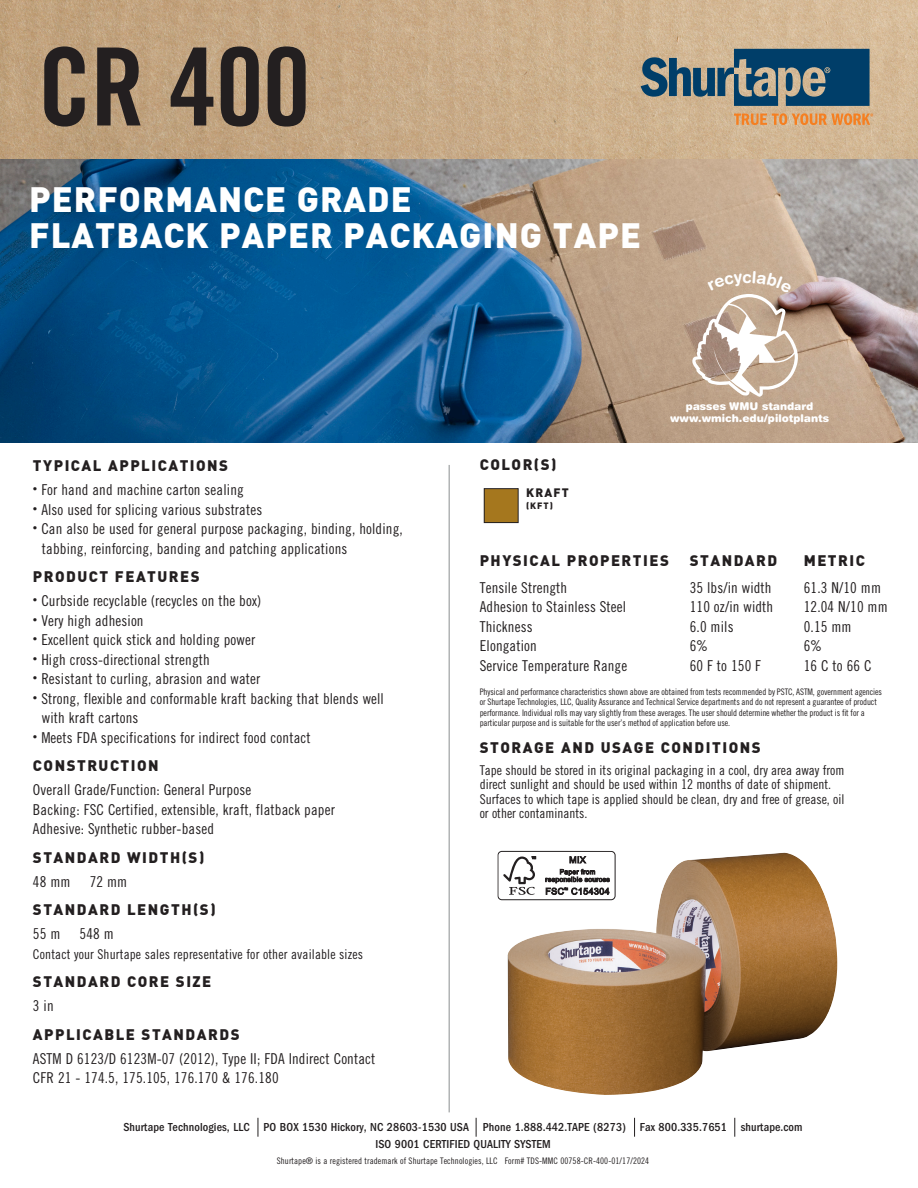
<style>
.page{position:relative;width:918px;height:1188px;background:#fff}
.page>*{position:absolute;margin:0;border:0;box-sizing:border-box;transform-origin:0 0}
.t1{font:108px "Trade Gothic LT Std Bd Cn 20";color:#231f20}
.t2{font:900 34.5px/36px "DIN";letter-spacing:.03em;color:#fff}
.t3{font:700 16.65px "Helvetica Rounded LT Std";color:#fff}
.t4{font:15px/19.5px "Trade Gothic LT Std Cn 18";letter-spacing:.01em;color:#231f20}
.t5{font:900 15px "DIN";letter-spacing:.1em;color:#231f20}
.t6{font:13.5px/14.2px "Trade Gothic LT Std Cn 18";color:#231f20}
.t7{font:500 condensed 12px "ITC Franklin Gothic Std";letter-spacing:.01em;color:#231f20}
.t8{font:900 12px "DIN";letter-spacing:.1em;color:#231f20}
.t9{font:900 10.65px/12.8px "Helvetica Rounded LT Std";color:#fff;text-align:center}
.t10{font:9px/10.5px "Trade Gothic LT Std Cn 18";letter-spacing:-.01em;color:#231f20}
.t11{font:9px "Trade Gothic LT Std Cn 18";letter-spacing:.01em;color:#231f20}
.t12{font:900 9px "DIN";color:#231f20}
</style>
<div class="page">
<img style="left:0;top:0;width:918px;height:443px">
<hr style="left:449px;top:465px;width:1px;height:647px;background:#8b8e90">
<img style="left:508px;top:853px;width:329px;height:242px">
<svg style="left:476px;top:1118px;width:1px;height:19px"></svg>
<svg style="left:258px;top:1118px;width:1px;height:19px"></svg>
<svg style="left:634px;top:1118px;width:1px;height:19px"></svg>
<svg style="left:734px;top:1118px;width:1px;height:19px"></svg>
<svg style="left:497px;top:851px;width:119px;height:50px"></svg>
<img style="left:630px;top:37px;width:250px;height:93px">
<img style="left:483px;top:488px;width:36px;height:36px">
<svg style="left:692px;top:271px;width:106px;height:126px"></svg>
<h1 class="t1" style="left:38px;top:21px;width:274px">CR 400</h1>
<h2 class="t2" style="left:29px;top:180px;width:613px">PERFORMANCE GRADE<br>FLATBACK PAPER PACKAGING TAPE</h2>
<p class="t3" style="left:743px;top:267px;width:10px">c</p>
<p class="t9" style="left:670px;top:399px;width:160px">passes WMU standard www.wmich.edu/pilotplants</p>
<h3 class="t5" style="left:33px;top:456px;width:197px">TYPICAL APPLICATIONS</h3>
<p class="t4" style="left:33px;top:480px;width:212px"><sup>•</sup> For hand and machine carton sealing</p>
<p class="t4" style="left:33px;top:500px;width:231px"><sup>•</sup> Also used for splicing various substrates</p>
<p class="t4" style="left:42px;top:519px;width:362px;text-indent:-9px"><sup>•</sup> Can also be used for general purpose packaging, binding, holding, tabbing, reinforcing, banding and patching applications</p>
<h3 class="t5" style="left:33px;top:567px;width:168px">PRODUCT FEATURES</h3>
<p class="t4" style="left:33px;top:591px;width:230px"><sup>•</sup> Curbside recyclable (recycles on the box)</p>
<p class="t4" style="left:33px;top:611px;width:112px"><sup>•</sup> Very high adhesion</p>
<p class="t4" style="left:33px;top:630px;width:224px"><sup>•</sup> Excellent quick stick and holding power</p>
<p class="t4" style="left:33px;top:650px;width:178px"><sup>•</sup> High cross-directional strength</p>
<p class="t4" style="left:33px;top:669px;width:229px"><sup>•</sup> Resistant to curling, abrasion and water</p>
<p class="t4" style="left:42px;top:689px;width:344px;text-indent:-9px"><sup>•</sup> Strong, flexible and conformable kraft backing that blends well with kraft cartons</p>
<p class="t4" style="left:33px;top:728px;width:279px"><sup>•</sup> Meets FDA specifications for indirect food contact</p>
<h3 class="t5" style="left:33px;top:756px;width:127px">CONSTRUCTION</h3>
<p class="t4" style="left:33px;top:780px;width:220px">Overall Grade/Function: General Purpose</p>
<p class="t4" style="left:33px;top:800px;width:303px">Backing: FSC Certified, extensible, kraft, flatback paper</p>
<p class="t4" style="left:33px;top:819px;width:183px">Adhesive: Synthetic rubber-based</p>
<h3 class="t5" style="left:33px;top:848px;width:173px">STANDARD WIDTH(S)</h3>
<p class="t4" style="left:33px;top:872px;width:39px">48 mm</p>
<p class="t4" style="left:90px;top:872px;width:39px">72 mm</p>
<h3 class="t5" style="left:33px;top:900px;width:184px">STANDARD LENGTH(S)</h3>
<p class="t4" style="left:33px;top:924px;width:29px">55 m</p>
<p class="t4" style="left:80px;top:924px;width:36px">548 m</p>
<p class="t6" style="left:33px;top:947px;width:332px">Contact your Shurtape sales representative for other available sizes</p>
<h3 class="t5" style="left:33px;top:972px;width:180px">STANDARD CORE SIZE</h3>
<p class="t4" style="left:33px;top:996px;width:22px">3 in</p>
<h3 class="t5" style="left:33px;top:1025px;width:208px">APPLICABLE STANDARDS</h3>
<p class="t4" style="left:33px;top:1049px;width:344px">ASTM D 6123/D 6123M-07 (2012), Type II; FDA Indirect Contact<br>CFR 21 - 174.5, 175.105, 176.170 &amp; 176.180</p>
<h3 class="t5" style="left:480px;top:455px;width:78px">COLOR(S)</h3>
<p class="t8" style="left:526px;top:484px;width:44px">KRAFT</p>
<p class="t12" style="left:526px;top:499px;width:28px">(KFT)</p>
<p class="t5" style="left:480px;top:550px;width:191px">PHYSICAL PROPERTIES</p>
<p class="t5" style="left:690px;top:550px;width:89px">STANDARD</p>
<p class="t5" style="left:804px;top:550px;width:63px">METRIC</p>
<p class="t4" style="left:480px;top:578px;width:89px">Tensile Strength</p>
<p class="t4" style="left:690px;top:578px;width:83px">35 lbs/in width</p>
<p class="t4" style="left:804px;top:578px;width:79px">61.3 N/10 mm</p>
<p class="t4" style="left:480px;top:597px;width:148px">Adhesion to Stainless Steel</p>
<p class="t4" style="left:690px;top:597px;width:85px">110 oz/in width</p>
<p class="t4" style="left:804px;top:597px;width:86px">12.04 N/10 mm</p>
<p class="t4" style="left:480px;top:617px;width:54px">Thickness</p>
<p class="t4" style="left:690px;top:617px;width:45px">6.0 mils</p>
<p class="t4" style="left:804px;top:617px;width:49px">0.15 mm</p>
<p class="t4" style="left:480px;top:636px;width:59px">Elongation</p>
<p class="t4" style="left:690px;top:636px;width:20px">6%</p>
<p class="t4" style="left:804px;top:636px;width:20px">6%</p>
<p class="t4" style="left:480px;top:656px;width:149px">Service Temperature Range</p>
<p class="t4" style="left:690px;top:656px;width:73px">60 F to 150 F</p>
<p class="t4" style="left:804px;top:656px;width:69px">16 C to 66 C</p>
<p class="t10" style="left:480px;top:686px;width:404px">Physical and performance characteristics shown above are obtained from tests recommended by PSTC, ASTM, government agencies or Shurtape Technologies, LLC, Quality Assurance and Technical Service departments and do not represent a guarantee of product performance. Individual rolls may vary slightly from these averages. The user should determine whether the product is fit for a particular purpose and is suitable for the user’s method of application before use.</p>
<h3 class="t5" style="left:480px;top:738px;width:282px">STORAGE AND USAGE CONDITIONS</h3>
<p class="t6" style="left:480px;top:763px;width:366px">Tape should be stored in its original packaging in a cool, dry area away from direct sunlight and should be used within 12 months of date of shipment.<br>Surfaces to which tape is applied should be clean, dry and free of grease, oil or other contaminants.</p>
<p class="t7" style="left:123px;top:1120px;width:681px">Shurtape Technologies, LLC PO BOX 1530 Hickory, NC 28603-1530 USA Phone 1.888.442.TAPE (8273) Fax 800.335.7651 shurtape.com</p>
<p class="t7" style="left:375px;top:1137px;width:177px">ISO 9001 CERTIFIED QUALITY SYSTEM</p>
<p class="t11" style="left:277px;top:1156px;width:374px">Shurtape® is a registered trademark of Shurtape Technologies, LLC Form# TDS-MMC 00758-CR-400-01/17/2024</p>
</div>
